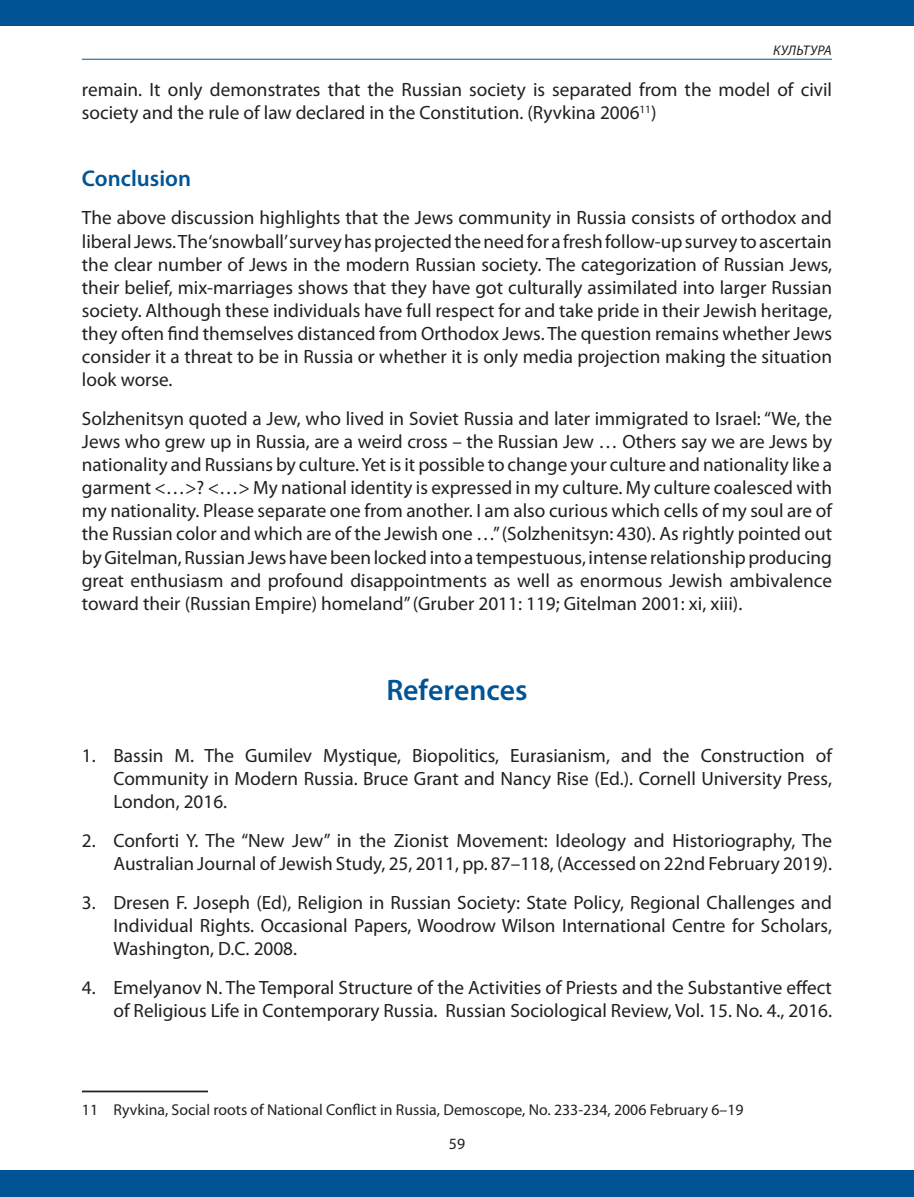
<style>
.page{position:relative;width:914px;height:1197px;background:#fff}
.page>*{position:absolute;margin:0;border:0;box-sizing:border-box;transform-origin:0 0}
.t1{font:600 29.75px "Myriad Pro";color:#005495}
.t2{font:600 22.75px "Myriad Pro";color:#005495}
.t3{font:19.25px/23.1px "Myriad Pro";color:#231f20;text-align:justify}
.footnote{font:15.75px/34.3px "Myriad Pro";color:#231f20}
.t4{font:italic 14px "Myriad Pro";letter-spacing:.02em;color:#231f20}
</style>
<div class="page">
<hr style="left:82px;top:59px;width:750px;height:1px;background:#005495">
<hr style="left:82px;top:1091px;width:126px;height:1px;background:#231f20">
<div style="left:0;top:1171px;width:914px;height:26px;background:#005495"></div>
<div style="left:0;top:0;width:914px;height:26px;background:#005495"></div>
<p class="t4" style="left:773px;top:42px;width:60px">КУЛЬТУРА</p>
<p class="t3" style="left:82px;top:78px;width:751px">remain. It only demonstrates that the Russian society is separated from the model of civil society and the rule of law declared in the Constitution. (Ryvkina 2006<sup>11</sup>)</p>
<p class="t2" style="left:82px;top:163px;width:111px">Conclusion</p>
<p class="t3" style="left:82px;top:206px;width:751px">The above discussion highlights that the Jews community in Russia consists of orthodox and liberal Jews. The ‘snowball’survey has projected the need for a fresh follow-up survey to ascertain the clear number of Jews in the modern Russian society. The categorization of Russian Jews, their belief, mix-marriages shows that they have got culturally assimilated into larger Russian society. Although these individuals have full respect for and take pride in their Jewish heritage, they often find themselves distanced from Orthodox Jews. The question remains whether Jews consider it a threat to be in Russia or whether it is only media projection making the situation look worse.</p>
<p class="t3" style="left:82px;top:407px;width:751px">Solzhenitsyn quoted a Jew, who lived in Soviet Russia and later immigrated to Israel: “We, the Jews who grew up in Russia, are a weird cross – the Russian Jew … Others say we are Jews by nationality and Russians by culture. Yet is it possible to change your culture and nationality like a garment &lt;…&gt;? &lt;…&gt; My national identity is expressed in my culture. My culture coalesced with my nationality. Please separate one from another. I am also curious which cells of my soul are of the Russian color and which are of the Jewish one …” (Solzhenitsyn: 430). As rightly pointed out by Gitelman, Russian Jews have been locked into a tempestuous, intense relationship producing great enthusiasm and profound disappointments as well as enormous Jewish ambivalence toward their (Russian Empire) homeland” (Gruber 2011: 119; Gitelman 2001: xi, xiii).</p>
<p class="t1" style="left:386px;top:671px;width:143px">References</p>
<p class="t3" style="left:113px;top:744px;width:720px;text-indent:-32px">1. Bassin M. The Gumilev Mystique, Biopolitics, Eurasianism, and the Construction of Community in Modern Russia. Bruce Grant and Nancy Rise (Ed.). Cornell University Press, London, 2016.</p>
<p class="t3" style="left:82px;top:829px;width:751px;text-align:right">2. Conforti Y. The “New Jew” in the Zionist Movement: Ideology and Historiography, The<br>Australian Journal of Jewish Study, 25, 2011, pp. 87–118, (Accessed on 22nd February 2019).</p>
<p class="t3" style="left:113px;top:891px;width:720px;text-indent:-32px">3. Dresen F. Joseph (Ed), Religion in Russian Society: State Policy, Regional Challenges and Individual Rights. Occasional Papers, Woodrow Wilson International Centre for Scholars, Washington, D.C. 2008.</p>
<p class="t3" style="left:82px;top:976px;width:751px;text-align:right">4. Emelyanov N. The Temporal Structure of the Activities of Priests and the Substantive effect of Religious Life in Contemporary Russia. Russian Sociological Review, Vol. 15. No. 4., 2016.</p>
<p class="footnote" style="left:449px;top:1092px;width:296px;text-indent:-367px">11 Ryvkina, Social roots of National Conflict in Russia, Demoscope, No. 233-234, 2006 February 6–19<br>59</p>
</div>
